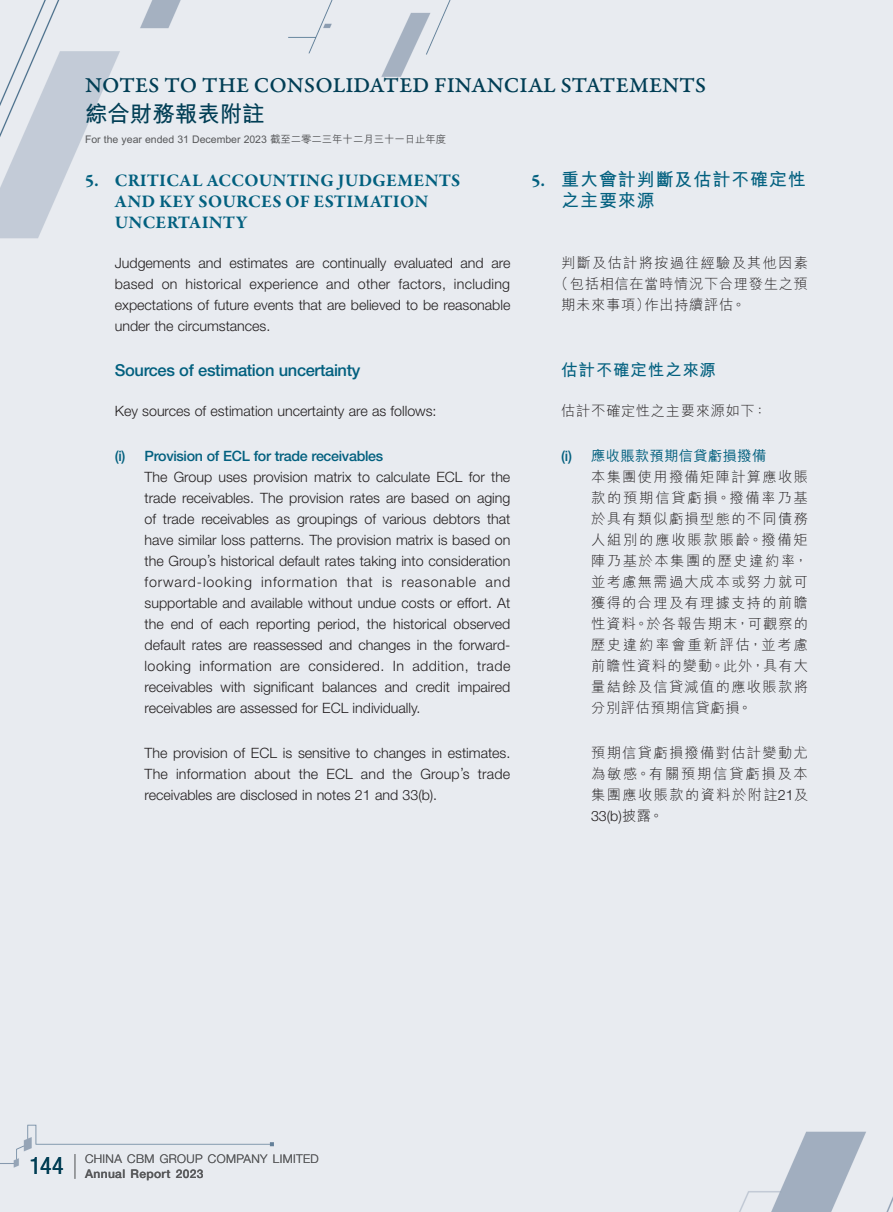
<style>
.page{position:relative;width:893px;height:1212px;background:#e8ebf0}
.page>*{position:absolute;margin:0;border:0;box-sizing:border-box;transform-origin:0 0}
.t1{font:condensed 24px "Helvetica Neue LT Std";color:#013e55}
.t2{font:22.5px "Garamond Premr Pro Med Capt";color:#013e55}
.t3{font:700 22.5px "M Hei HK";color:#013e55}
.t4{font:700 18px/21px "Garamond Premr Pro";letter-spacing:.01em;color:#02607f}
.t5{font:700 18px/21px "M Hei HK";letter-spacing:.05em;color:#02607f}
.t6{font:500 16.5px "Helvetica Neue LT Std";letter-spacing:-.02em;color:#02607f}
.t7{font:700 16.5px "M Hei HK";letter-spacing:.05em;color:#02607f}
.t8{font:300 14.25px/21px "Helvetica Neue LT Std";color:#231f20;text-align:justify}
.t9{font:300 14.25px/21px "M Hei HK";letter-spacing:.095em;color:#231f20}
.t10{font:500 14.25px "Helvetica Neue LT Std";letter-spacing:-.02em;color:#02607f}
.t11{font:300 14.25px "M Hei HK";letter-spacing:.05em;color:#231f20}
.t12{font:300 14.25px "M Hei HK";letter-spacing:.045em;color:#231f20}
.t13{font:300 12px "Helvetica Neue LT Std";letter-spacing:.025em;color:#57585a}
.t14{font:500 12px "Helvetica Neue LT Std";letter-spacing:.03em;color:#57585a}
.t15{font:500 10.5px "M Hei HK";color:#57585a}
.s1{font-family:"Garamond Premr Pro"}
.s2{font-family:"Helvetica Neue LT Std";font-weight:500;color:#02607f}
.s3{font-weight:500;color:#02607f}
.s4{font-family:"Helvetica Neue LT Std"}
.s5{font-family:"M Hei HK"}
</style>
<div class="page">
<svg style="left:75px;top:1154px;width:1px;height:25px"></svg>
<h2 class="t2" style="left:85px;top:72px;width:622px">NOTES TO THE CONSOLIDATED FINANCIAL STATEMENTS</h2>
<h2 class="t3" style="left:85px;top:97px;width:181px">綜合財務報表附註</h2>
<p class="t15" style="left:85px;top:131px;width:363px">For the year ended 31 December 2023 截至二零二三年十二月三十一日止年度</p>
<p class="t5" style="left:561px;top:167px;width:246px;text-indent:-30px"><span class="s1">5.</span> 重大會計判斷及估計不確定性之主要來源</p>
<p class="t4" style="left:115px;top:170px;width:347px;text-indent:-30px">5. CRITICAL ACCOUNTING JUDGEMENTS<br>AND KEY SOURCES OF ESTIMATION<br>UNCERTAINTY</p>
<p class="t8" style="left:115px;top:252px;width:397px">Judgements and estimates are continually evaluated and are based on historical experience and other factors, including expectations of future events that are believed to be reasonable under the circumstances.</p>
<p class="t6" style="left:115px;top:360px;width:247px">Sources of estimation uncertainty</p>
<p class="t8" style="left:115px;top:400px;width:323px">Key sources of estimation uncertainty are as follows:</p>
<p class="t10" style="left:115px;top:447px;width:270px">(i) Provision of ECL for trade receivables</p>
<p class="t8" style="left:145px;top:466px;width:367px">The Group uses provision matrix to calculate ECL for the trade receivables. The provision rates are based on aging of trade receivables as groupings of various debtors that have similar loss patterns. The provision matrix is based on the Group’s historical default rates taking into consideration forward-looking information that is reasonable and supportable and available without undue costs or effort. At the end of each reporting period, the historical observed default rates are reassessed and changes in the forward&shy;looking information are considered. In addition, trade receivables with significant balances and credit impaired receivables are assessed for ECL individually.</p>
<p class="t8" style="left:145px;top:742px;width:367px">The provision of ECL is sensitive to changes in estimates.<br>The information about the ECL and the Group’s trade receivables are disclosed in notes 21 and 33(b).</p>
<p class="t9" style="left:561px;top:252px;width:248px">判斷及估計將按過往經驗及其他因素</p>
<p class="t12" style="left:554px;top:277px;width:255px">（包括相信在當時情況下合理發生之預</p>
<p class="t11" style="left:561px;top:298px;width:186px">期未來事項）作出持續評估。</p>
<p class="t7" style="left:561px;top:358px;width:156px">估計不確定性之來源</p>
<p class="t11" style="left:561px;top:404px;width:207px">估計不確定性之主要來源如下：</p>
<p class="t9" style="left:591px;top:445px;width:218px;text-indent:-30px"><span class="s2">(i)</span> <span class="s3">應收賬款預期信貸虧損撥備<br></span>本集團使用撥備矩陣計算應收賬款的預期信貸虧損。撥備率乃基於具有類似虧損型態的不同債務人組別的應收賬款賬齡。撥備矩陣乃基於本集團的歷史違約率，並考慮無需過大成本或努力就可獲得的合理及有理據支持的前瞻性資料。於各報告期末，可觀察的歷史違約率會重新評估，並考慮前瞻性資料的變動。此外，具有大量結餘及信貸減值的應收賬款將分別評估預期信貸虧損。</p>
<p class="t9" style="left:591px;top:742px;width:218px;text-align:justify">預期信貸虧損撥備對估計變動尤為敏感。有關預期信貸虧損及本集團應收賬款的資料於附註<span class="s4">21</span>及</p>
<p class="t8" style="left:591px;top:805px;width:74px">33(b)<span class="s5">披露。</span></p>
<h1 class="t1" style="left:30px;top:1152px;width:36px">144</h1>
<p class="t13" style="left:85px;top:1151px;width:235px">CHINA CBM GROUP COMPANY LIMITED</p>
<p class="t14" style="left:85px;top:1167px;width:120px">Annual Report 2023</p>
</div>
